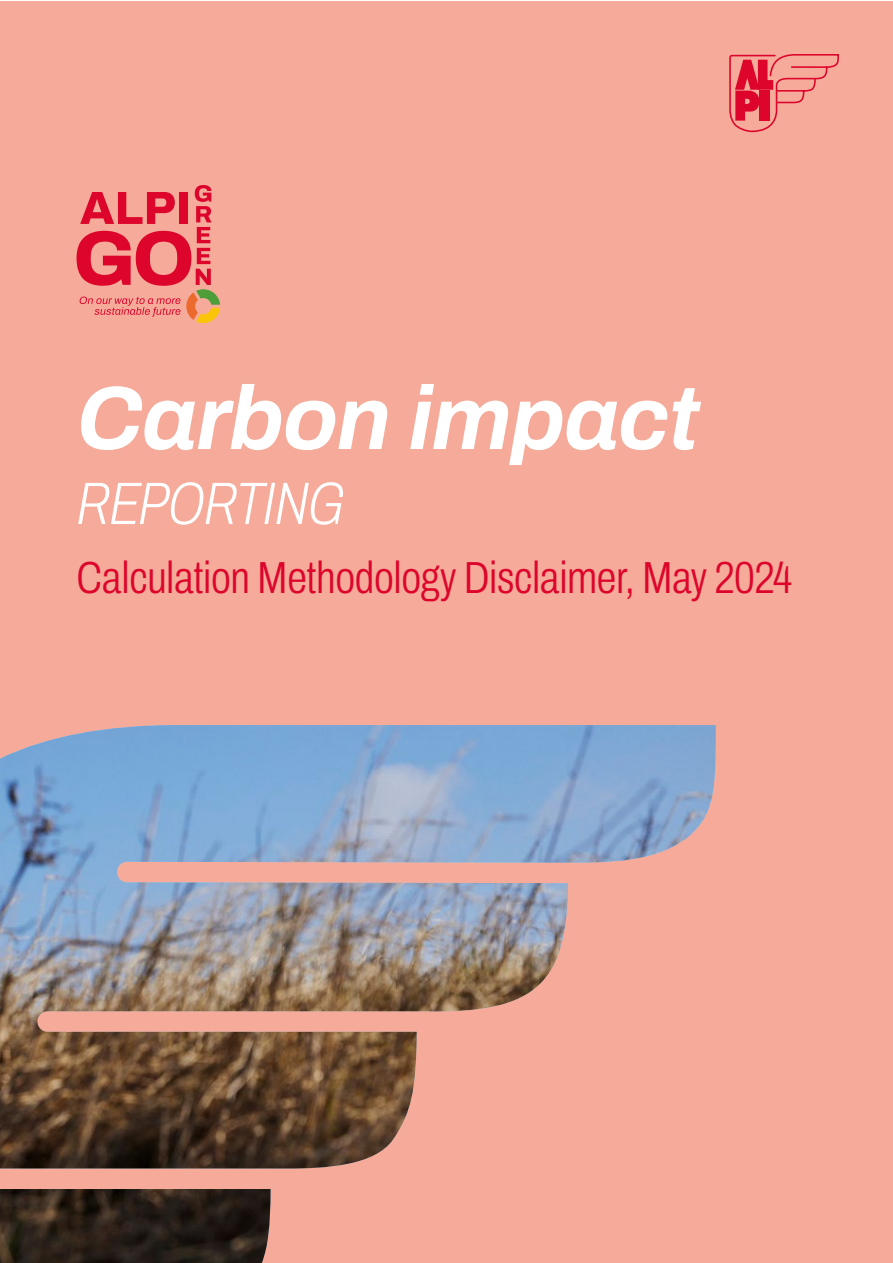
<style>
.page{position:relative;width:893px;height:1263px;background:#fff}
.page>*{position:absolute;margin:0;border:0;box-sizing:border-box;transform-origin:0 0}
.t1{font:italic 700 90px "Archivo";letter-spacing:-.01em;color:#fff}
.t2{font:italic 200 60px "Archivo Condensed";letter-spacing:-.015em;color:#fff}
.t3{font:300 45px "Archivo Condensed";letter-spacing:-.005em;color:#dd052b}
</style>
<div class="page">
<div style="left:0;top:1px;width:893px;height:1262px;background:#f5aa9a"></div>
<img style="left:0;top:725px;width:716px;height:538px">
<svg style="left:77px;top:185px;width:143px;height:138px"></svg>
<svg style="left:729px;top:54px;width:110px;height:78px"></svg>
<hr style="left:792px;top:66px;width:35px;height:2px;background:#dd052b">
<p class="t1" style="left:77px;top:351px;width:624px">Carbon impact</p>
<p class="t2" style="left:77px;top:458px;width:269px">REPORTING</p>
<p class="t3" style="left:77px;top:544px;width:717px">Calculation Methodology Disclaimer, May 2024</p>
</div>
